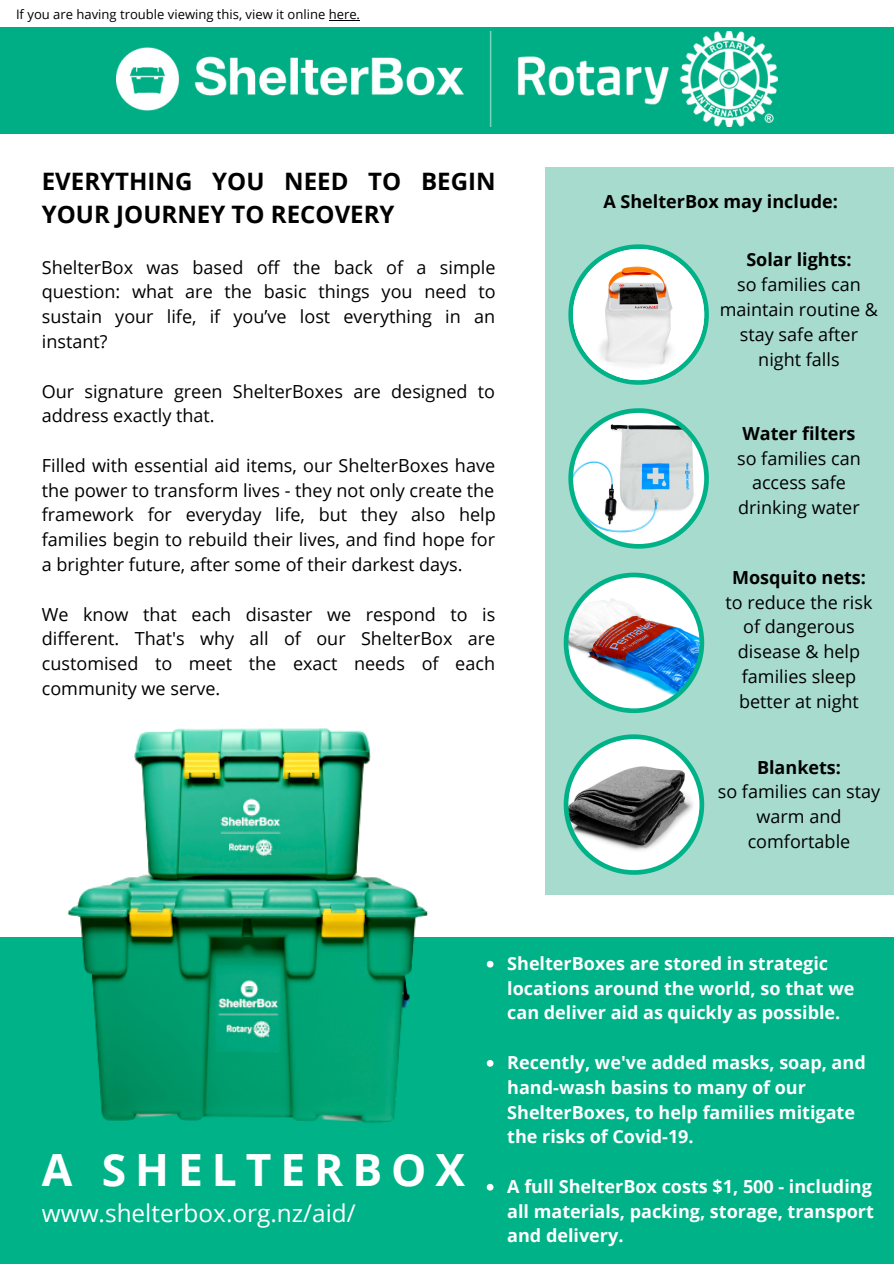
<style>
.page{position:relative;width:894px;height:1264px;background:#fff}
.page>*{position:absolute;margin:0;border:0;box-sizing:border-box;transform-origin:0 0}
.t1{font:700 44.4px "Open Sans";letter-spacing:.2em;color:#fff}
.t2{font:24.3px "Open Sans";color:#fff}
.t3{font:700 24px/32.7px "Open Sans";color:#000}
.t4{font:18px/24.8px "Open Sans";color:#000;text-align:center}
.t5{font:700 18px/24.8px "Open Sans";color:#fff}
.t6{font:700 18px "Open Sans";color:#000}
.t7{font:13.05px "Open Sans";color:#000}
</style>
<div class="page">
<div style="left:0;top:937px;width:893px;height:326px;background:#00b288"></div>
<div style="left:0;top:0;width:893px;height:134px;background:#00ae85"></div>
<img style="left:117px;top:31px;width:660px;height:96px">
<div style="left:544px;top:167px;width:349px;height:727px;background:#a7dbce"></div>
<svg style="left:568px;top:408px;width:140px;height:140px"></svg>
<svg style="left:563px;top:572px;width:141px;height:141px"></svg>
<svg style="left:568px;top:244px;width:140px;height:141px"></svg>
<img style="left:573px;top:249px;width:131px;height:131px;border-radius:50%">
<img style="left:573px;top:413px;width:131px;height:131px;border-radius:50%">
<img style="left:568px;top:577px;width:131px;height:131px;border-radius:50%">
<svg style="left:610px;top:734px;width:94px;height:140px"></svg>
<img style="left:568px;top:739px;width:131px;height:131px;border-radius:50%">
<img style="left:67px;top:678px;width:543px;height:445px">
<svg style="left:486px;top:960px;width:7px;height:7px"></svg>
<svg style="left:486px;top:1059px;width:7px;height:7px"></svg>
<svg style="left:486px;top:1183px;width:7px;height:7px"></svg>
<div style="left:0;top:0;width:893px;height:27px;background:#fff"></div>
<svg style="left:329px;top:20px;width:31px;height:1px"></svg>
<p class="t7" style="left:16px;top:5px;width:345px">If you are having trouble viewing this, view it online here.</p>
<p class="t3" style="left:42px;top:165px;width:455px">EVERYTHING YOU NEED TO BEGIN<br>YOUR JOURNEY TO RECOVERY</p>
<p class="t4" style="left:42px;top:254px;width:455px;text-align:justify">ShelterBox was based off the back of a simple question: what are the basic things you need to sustain your life, if you’ve lost everything in an instant?</p>
<p class="t4" style="left:42px;top:378px;width:454px;text-align:left">Our signature green ShelterBoxes are designed to address exactly that.</p>
<p class="t4" style="left:42px;top:452px;width:455px;text-align:justify">Filled with essential aid items, our ShelterBoxes have the power to transform lives - they not only create the framework for everyday life, but they also help families begin to rebuild their lives, and find hope for a brighter future, after some of their darkest days.</p>
<p class="t4" style="left:42px;top:601px;width:455px;text-align:justify">We know that each disaster we respond to is different. That's why all of our ShelterBox are customised to meet the exact needs of each community we serve.</p>
<p class="t6" style="left:603px;top:189px;width:236px">A ShelterBox may include:</p>
<p class="t6" style="left:746px;top:247px;width:107px">Solar lights:</p>
<p class="t4" style="left:719px;top:272px;width:160px">so families can maintain routine &amp; stay safe after night falls</p>
<p class="t6" style="left:742px;top:420px;width:115px">Water filters</p>
<p class="t4" style="left:737px;top:445px;width:125px">so families can access safe drinking water</p>
<p class="t6" style="left:731px;top:564px;width:135px">Mosquito nets:</p>
<p class="t4" style="left:725px;top:589px;width:148px">to reduce the risk of dangerous disease &amp; help families sleep better at night</p>
<p class="t6" style="left:756px;top:754px;width:86px">Blankets:</p>
<p class="t4" style="left:717px;top:779px;width:164px">so families can stay warm and comfortable</p>
<p class="t1" style="left:42px;top:1138px;width:424px">A SHELTERBOX</p>
<p class="t2" style="left:42px;top:1195px;width:315px">www.shelterbox.org.nz/aid/</p>
<p class="t5" style="left:507px;top:950px;width:348px">ShelterBoxes are stored in strategic locations around the world, so that we can deliver aid as quickly as possible.</p>
<p class="t5" style="left:507px;top:1049px;width:360px">Recently, we've added masks, soap, and hand-wash basins to many of our ShelterBoxes, to help families mitigate the risks of Covid-19.</p>
<p class="t5" style="left:507px;top:1173px;width:368px;text-align:justify">A full ShelterBox costs $1, 500 - including all materials, packing, storage, transport and delivery.</p>
</div>
